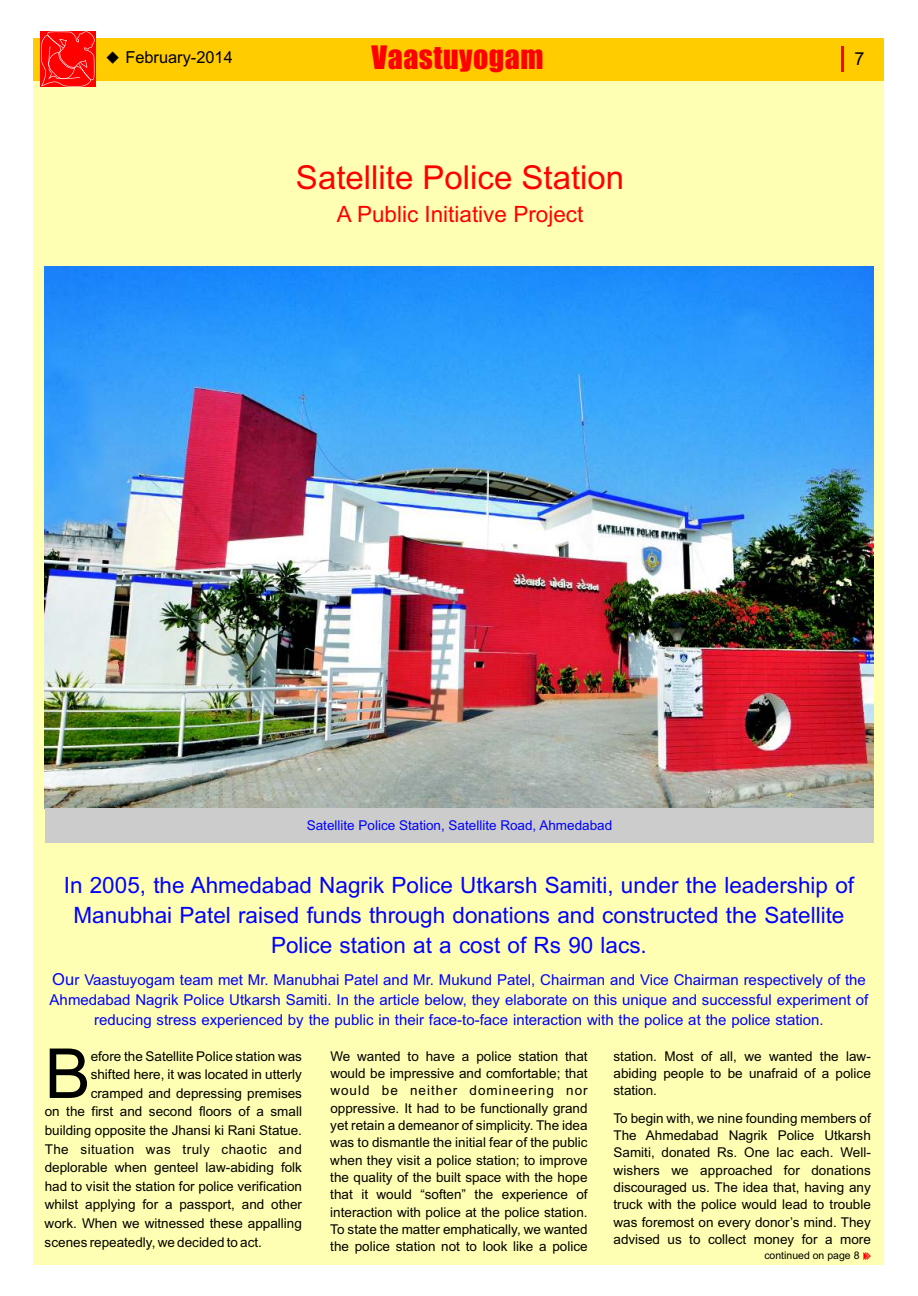
<style>
.page{position:relative;width:918px;height:1296px;background:#fff}
.page>*{position:absolute;margin:0;border:0;box-sizing:border-box;transform-origin:0 0}
.t1{font:69px "Arial";color:#000}
.t2{font:33px "Arial";color:#f00}
.t3{font:29.85px "Impact";letter-spacing:.015em;color:#f00}
.t4{font:22.5px/30.2px "Arial";color:#00f;text-align:center}
.t5{font:22.5px "Arial";color:#f00}
.t6{font:17.85px "Arial";color:#000}
.t7{font:16.5px "Arial";color:#000}
.t8{font:15px/20.2px "Arial";color:#00f;text-align:center}
.t9{font:13.5px/17.4px "Arial";color:#000;text-align:justify}
.t10{font:13.5px "Arial";color:#00f}
.t11{font:13.5px "Arial";letter-spacing:.035em;color:#000}
.t12{font:10.5px "Arial";color:#000}
.s1{font-size:16.5px}
</style>
<div class="page">
<div style="left:34px;top:38px;width:850px;height:1227px;background:#ffffb3"></div>
<div style="left:34px;top:38px;width:850px;height:42px;background:#fc0"></div>
<hr style="left:841px;top:46px;width:2px;height:26px;background:#f00">
<svg style="left:40px;top:31px;width:55px;height:56px"></svg>
<img style="left:45px;top:267px;width:828px;height:542px">
<div style="left:45px;top:809px;width:828px;height:34px;background:#ccc"></div>
<svg style="left:863px;top:1252px;width:8px;height:8px"></svg>
<p class="t7" style="left:105px;top:51px;width:129px">◆February-2014</p>
<h3 class="t3" style="left:372px;top:46px;width:173px">Vaastuyogam</h3>
<h3 class="t6" style="left:855px;top:52px;width:11px">7</h3>
<h2 class="t2" style="left:296px;top:165px;width:330px">Satellite Police Station</h2>
<h3 class="t5" style="left:337px;top:205px;width:248px">A Public Initiative Project</h3>
<p class="t10" style="left:307px;top:820px;width:307px">Satellite Police Station, Satellite Road, Ahmedabad</p>
<h3 class="t4" style="left:64px;top:872px;width:792px">In 2005, the Ahmedabad Nagrik Police Utkarsh Samiti, under the leadership of<br>Manubhai Patel raised funds through donations and constructed the Satellite<br>Police station at a cost of Rs 90 lacs.</h3>
<p class="t8" style="left:50px;top:971px;width:820px"><span class="s1">Ou</span>r Vaastuyogam team met Mr. Manubhai Patel and Mr. Mukund Patel, Chairman and Vice Chairman respectively of the<br>Ahmedabad Nagrik Police Utkarsh Samiti. In the article below, they elaborate on this unique and successful experiment of reducing stress experienced by the public in their face-to-face interaction with the police at the police station.</p>
<h1 class="t1" style="left:45px;top:1048px;width:48px">B</h1>
<p class="t9" style="left:91px;top:1048px;width:213px">efore the Satellite Police station was</p>
<p class="t9" style="left:91px;top:1067px;width:213px">shifted here, it was located in utterly</p>
<p class="t9" style="left:91px;top:1086px;width:213px">cramped and depressing premises</p>
<p class="t9" style="left:45px;top:1104px;width:259px">on the first and second floors of a small</p>
<p class="t9" style="left:45px;top:1123px;width:259px">building opposite the Jhansi ki Rani Statue.</p>
<p class="t11" style="left:45px;top:1144px;width:259px">The situation was truly chaotic and</p>
<p class="t9" style="left:45px;top:1160px;width:259px">deplorable when genteel law-abiding folk</p>
<p class="t9" style="left:45px;top:1179px;width:259px">had to visit the station for police verification</p>
<p class="t9" style="left:45px;top:1197px;width:259px">whilst applying for a passport, and other</p>
<p class="t9" style="left:45px;top:1216px;width:259px">work. When we witnessed these appalling</p>
<p class="t9" style="left:45px;top:1234px;width:219px">scenes repeatedly, we decided to act.</p>
<p class="t9" style="left:330px;top:1048px;width:259px">We wanted to have a police station that would be impressive and comfortable; that would be neither domineering nor oppressive. It had to be functionally grand yet retain a demeanor of simplicity. The idea was to dismantle the initial fear of the public when they visit a police station; to improve the quality of the built space with the hope that it would “soften” the experience of interaction with police at the police station.<br>To state the matter emphatically, we wanted the police station not to look like a police</p>
<p class="t9" style="left:614px;top:1048px;width:259px">station. Most of all, we wanted the law&shy;abiding people to be unafraid of a police station.</p>
<p class="t9" style="left:614px;top:1110px;width:259px">To begin with, we nine founding members of The Ahmedabad Nagrik Police Utkarsh Samiti, donated Rs. One lac each. Well&shy;wishers we approached for donations discouraged us. The idea that, having any truck with the police would lead to trouble was foremost on every donor’s mind. They advised us to collect money for a more</p>
<p class="t12" style="left:764px;top:1252px;width:97px">continued on page 8</p>
</div>
